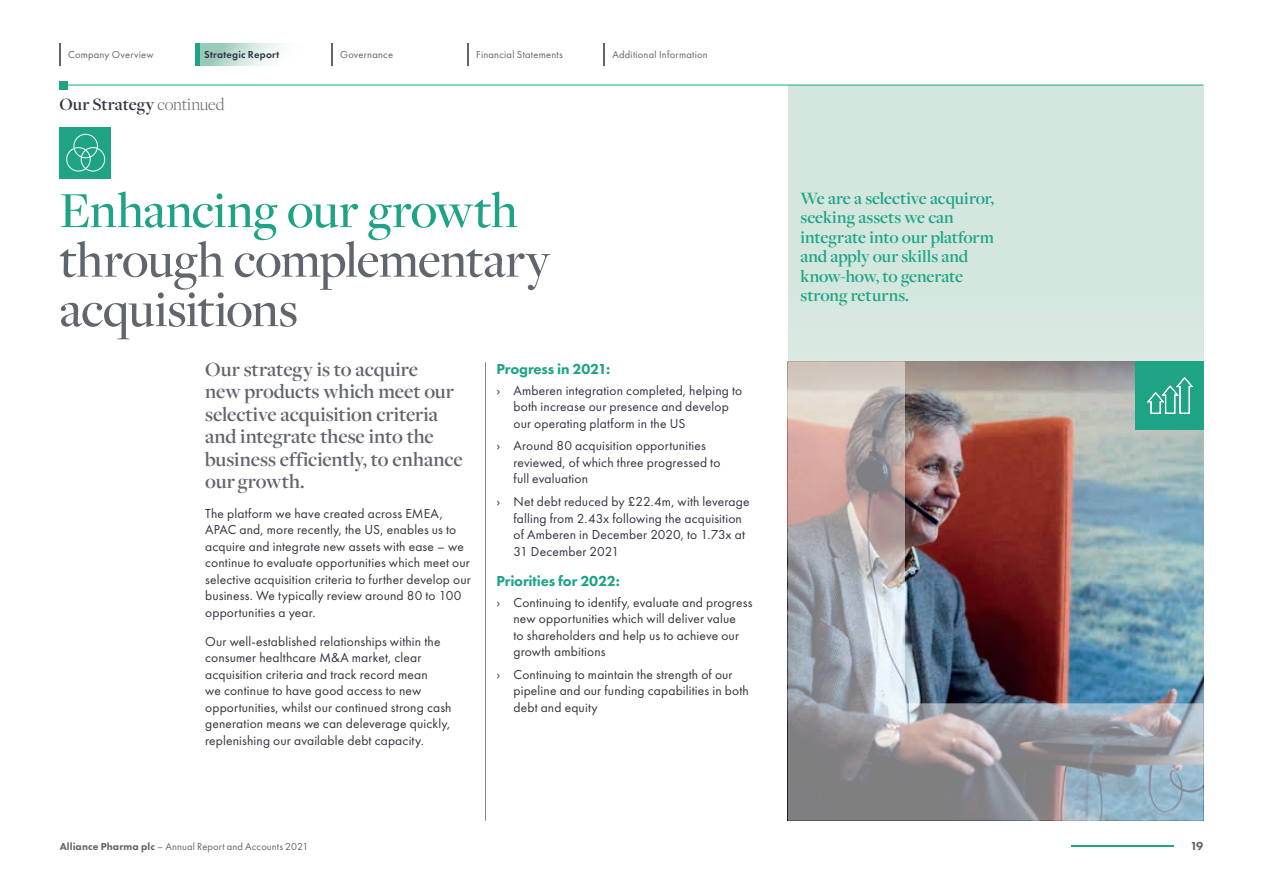
<style>
.page{position:relative;width:1263px;height:893px;background:#fff}
.page>*{position:absolute;margin:0;border:0;box-sizing:border-box;transform-origin:0 0}
.t1{font:500 52.5px/49.5px "Freight Disp Pro";letter-spacing:-.015em;color:#61656d}
.t2{font:500 52.5px "Freight Disp Pro";letter-spacing:-.005em;color:#1ea485}
.t3{font:600 21px/22.5px "Freight Disp Pro";letter-spacing:-.005em;color:#61656d}
.t4{font:600 18px/19.5px "Freight Disp Pro";letter-spacing:-.005em;color:#1ea485}
.t5{font:600 18px "Freight Disp Pro";letter-spacing:.005em;color:#30343e}
.t6{font:800 15px "Futura PT";letter-spacing:-.01em;color:#1ea485}
.t7{font:13.5px/16.5px "Futura PT";letter-spacing:.01em;color:#30343e}
.t8{font:800 12px "Futura PT";color:#61656d}
.t9{font:10.5px "Futura PT";letter-spacing:.02em;color:#61656d}
.t10{font:600 10.5px "Futura PT";letter-spacing:.025em;color:#30343e}
.s1{font-weight:300;color:#61656d}
.s2{font-weight:800}
</style>
<div class="page">
<div style="left:788px;top:85px;width:415px;height:736px;background:#d4e7df"></div>
<div style="left:60px;top:128px;width:51px;height:51px;background:#1ea485"></div>
<div style="left:74px;top:134px;width:24px;height:24px;border:1px solid #fff;border-radius:50%"></div>
<div style="left:81px;top:147px;width:24px;height:24px;border:1px solid #fff;border-radius:50%"></div>
<div style="left:66px;top:147px;width:24px;height:24px;border:1px solid #fff;border-radius:50%"></div>
<hr style="left:485px;top:362px;width:1px;height:459px;background:#858890">
<img style="left:788px;top:361px;width:415px;height:460px">
<svg style="left:200px;top:43px;width:83px;height:22px"></svg>
<hr style="left:1071px;top:846px;width:103px;height:1px;background:#1ea485">
<hr style="left:196px;top:43px;width:4px;height:22px;background:#1ea485">
<hr style="left:68px;top:85px;width:1135px;height:1px;background:#1ea485">
<div style="left:60px;top:81px;width:8px;height:8px;background:#1ea485"></div>
<svg style="left:60px;top:43px;width:1px;height:22px"></svg>
<svg style="left:332px;top:43px;width:1px;height:22px"></svg>
<svg style="left:604px;top:43px;width:1px;height:22px"></svg>
<svg style="left:468px;top:43px;width:1px;height:22px"></svg>
<p class="t9" style="left:68px;top:48px;width:87px">Company Overview</p>
<p class="t10" style="left:204px;top:47px;width:77px">Strategic Report</p>
<p class="t9" style="left:340px;top:48px;width:54px">Governance</p>
<p class="t9" style="left:476px;top:48px;width:88px">Financial Statements</p>
<p class="t9" style="left:612px;top:48px;width:97px">Additional Information</p>
<h3 class="t5" style="left:60px;top:92px;width:166px">Our Strategy <span class="s1">continued</span></h3>
<h1 class="t2" style="left:60px;top:176px;width:460px">Enhancing our growth</h1>
<h1 class="t1" style="left:60px;top:233px;width:492px">through complementary acquisitions</h1>
<h2 class="t3" style="left:205px;top:357px;width:259px">Our strategy is to acquire<br>new products which meet our selective acquisition criteria and integrate these into the business efficiently, to enhance our growth.</h2>
<p class="t7" style="left:205px;top:505px;width:267px">The platform we have created across EMEA, APAC and, more recently, the US, enables us to acquire and integrate new assets with ease – we continue to evaluate opportunities which meet our selective acquisition criteria to further develop our business. We typically review around 80 to 100 opportunities a year.</p>
<p class="t7" style="left:205px;top:633px;width:248px">Our well-established relationships within the consumer healthcare M&amp;A market, clear acquisition criteria and track record mean<br>we continue to have good access to new opportunities, whilst our continued strong cash generation means we can deleverage quickly, replenishing our available debt capacity.</p>
<p class="t6" style="left:496px;top:359px;width:115px">Progress in 2021:</p>
<p class="t7" style="left:513px;top:382px;width:230px;text-indent:-17px">› Amberen integration completed, helping to both increase our presence and develop our operating platform in the US</p>
<p class="t7" style="left:513px;top:438px;width:208px;text-indent:-17px">› Around 80 acquisition opportunities reviewed, of which three progressed to full evaluation</p>
<p class="t7" style="left:513px;top:493px;width:238px;text-indent:-17px">› Net debt reduced by £22.4m, with leverage falling from 2.43x following the acquisition of Amberen in December 2020, to 1.73x at 31 December 2021</p>
<p class="t6" style="left:496px;top:571px;width:125px">Priorities for 2022:</p>
<p class="t7" style="left:513px;top:594px;width:240px;text-indent:-17px">› Continuing to identify, evaluate and progress new opportunities which will deliver value<br>to shareholders and help us to achieve our growth ambitions</p>
<p class="t7" style="left:513px;top:666px;width:237px;text-indent:-17px">› Continuing to maintain the strength of our pipeline and our funding capabilities in both debt and equity</p>
<h3 class="t4" style="left:800px;top:188px;width:195px">We are a selective acquiror, seeking assets we can integrate into our platform and apply our skills and know-how, to generate strong returns.</h3>
<p class="t9" style="left:60px;top:840px;width:250px"><span class="s2">Alliance Pharma plc</span> – Annual Report and Accounts 2021</p>
<p class="t8" style="left:1190px;top:839px;width:14px">19</p>
</div>
